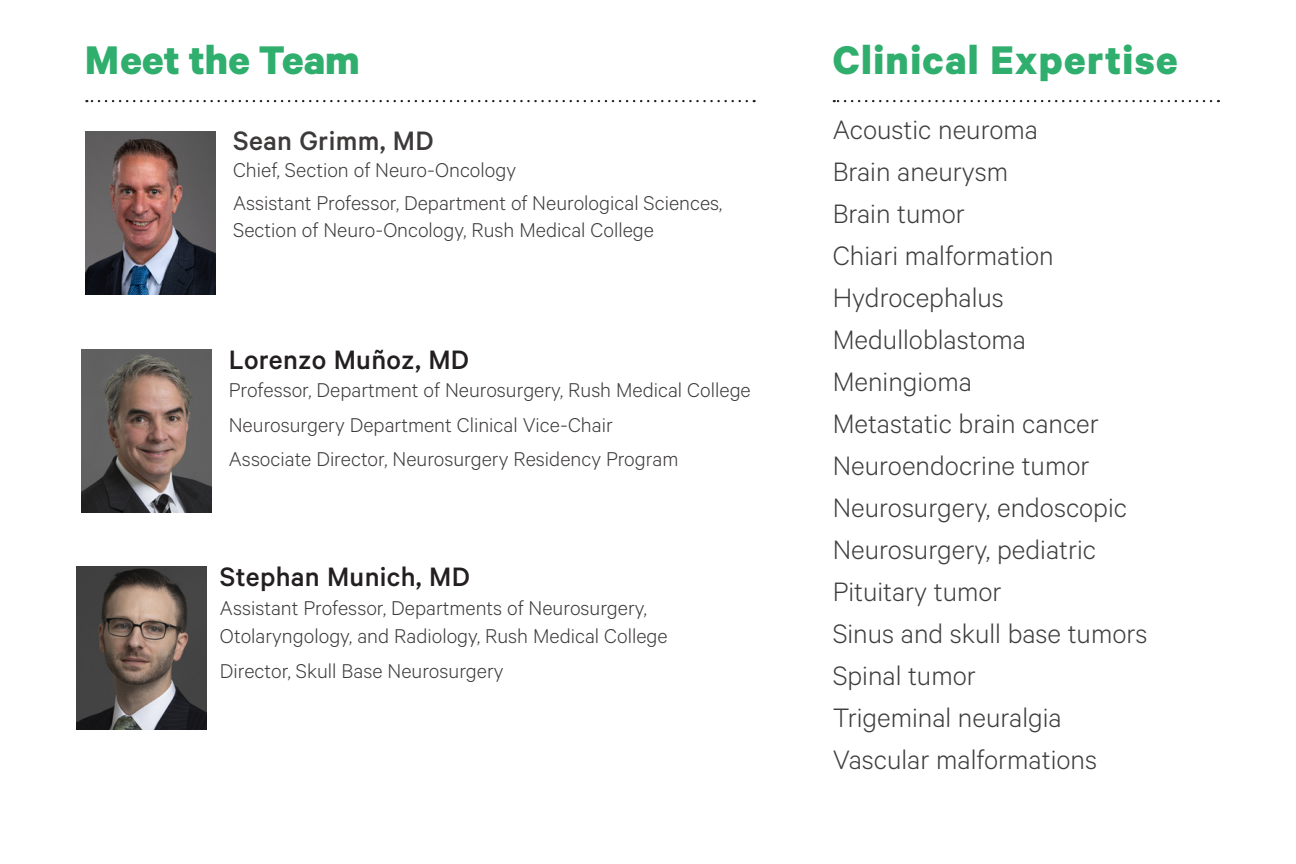
<style>
.page{position:relative;width:1296px;height:864px;background:#fff}
.page>*{position:absolute;margin:0;border:0;box-sizing:border-box;transform-origin:0 0}
.t1{font:700 45px "Calibre";letter-spacing:.03em;color:#30ae6e}
.t2{font:700 45px "Calibre";color:#30ae6e}
.bullets{font:300 30px "Calibre";color:#3e3e3f}
.t3{font:500 30px "Calibre";letter-spacing:.01em;color:#231f20}
.t4{font:500 30px "Calibre";letter-spacing:.01em;color:#3d3a3a}
.t5{font:300 22.5px/27px "Calibre";color:#3d3a3a}
</style>
<div class="page">
<img style="left:85px;top:132px;width:130px;height:163px">
<svg style="left:86px;top:100px;width:661px;height:2px"></svg>
<svg style="left:834px;top:100px;width:377px;height:2px"></svg>
<img style="left:81px;top:349px;width:130px;height:163px">
<img style="left:77px;top:567px;width:129px;height:163px">
<p class="t2" style="left:85px;top:33px;width:276px">Meet the Team</p>
<p class="t1" style="left:833px;top:33px;width:347px">Clinical Expertise</p>
<p class="t4" style="left:233px;top:123px;width:202px">Sean Grimm, MD</p>
<p class="t5" style="left:233px;top:155px;width:285px">Chief, Section of Neuro-Oncology</p>
<p class="t5" style="left:233px;top:188px;width:491px">Assistant Professor, Department of Neurological Sciences,<br>Section of Neuro-Oncology, Rush Medical College</p>
<p class="t3" style="left:229px;top:342px;width:242px">Lorenzo Muñoz, MD</p>
<p class="t5" style="left:229px;top:376px;width:524px">Professor, Department of Neurosurgery, Rush Medical College</p>
<p class="t5" style="left:229px;top:410px;width:386px">Neurosurgery Department Clinical Vice-Chair</p>
<p class="t5" style="left:229px;top:445px;width:451px">Associate Director, Neurosurgery Residency Program</p>
<p class="t3" style="left:220px;top:560px;width:251px">Stephan Munich, MD</p>
<p class="t5" style="left:220px;top:593px;width:449px;line-height:28.5px">Assistant Professor, Departments of Neurosurgery,<br>Otolaryngology, and Radiology, Rush Medical College</p>
<p class="t5" style="left:220px;top:656px;width:285px">Director, Skull Base Neurosurgery</p>
<p class="bullets" style="left:833px;top:113px;width:207px">Acoustic neuroma</p>
<p class="bullets" style="left:833px;top:155px;width:177px">Brain aneurysm</p>
<p class="bullets" style="left:833px;top:197px;width:134px">Brain tumor</p>
<p class="bullets" style="left:833px;top:239px;width:223px">Chiari malformation</p>
<p class="bullets" style="left:833px;top:281px;width:173px">Hydrocephalus</p>
<p class="bullets" style="left:833px;top:323px;width:195px">Medulloblastoma</p>
<p class="bullets" style="left:833px;top:365px;width:141px">Meningioma</p>
<p class="bullets" style="left:833px;top:407px;width:268px">Metastatic brain cancer</p>
<p class="bullets" style="left:833px;top:449px;width:258px">Neuroendocrine tumor</p>
<p class="bullets" style="left:833px;top:491px;width:296px">Neurosurgery, endoscopic</p>
<p class="bullets" style="left:833px;top:533px;width:265px">Neurosurgery, pediatric</p>
<p class="bullets" style="left:833px;top:575px;width:170px">Pituitary tumor</p>
<p class="bullets" style="left:833px;top:617px;width:316px">Sinus and skull base tumors</p>
<p class="bullets" style="left:833px;top:659px;width:145px">Spinal tumor</p>
<p class="bullets" style="left:833px;top:701px;width:231px">Trigeminal neuralgia</p>
<p class="bullets" style="left:833px;top:743px;width:266px">Vascular malformations</p>
</div>
